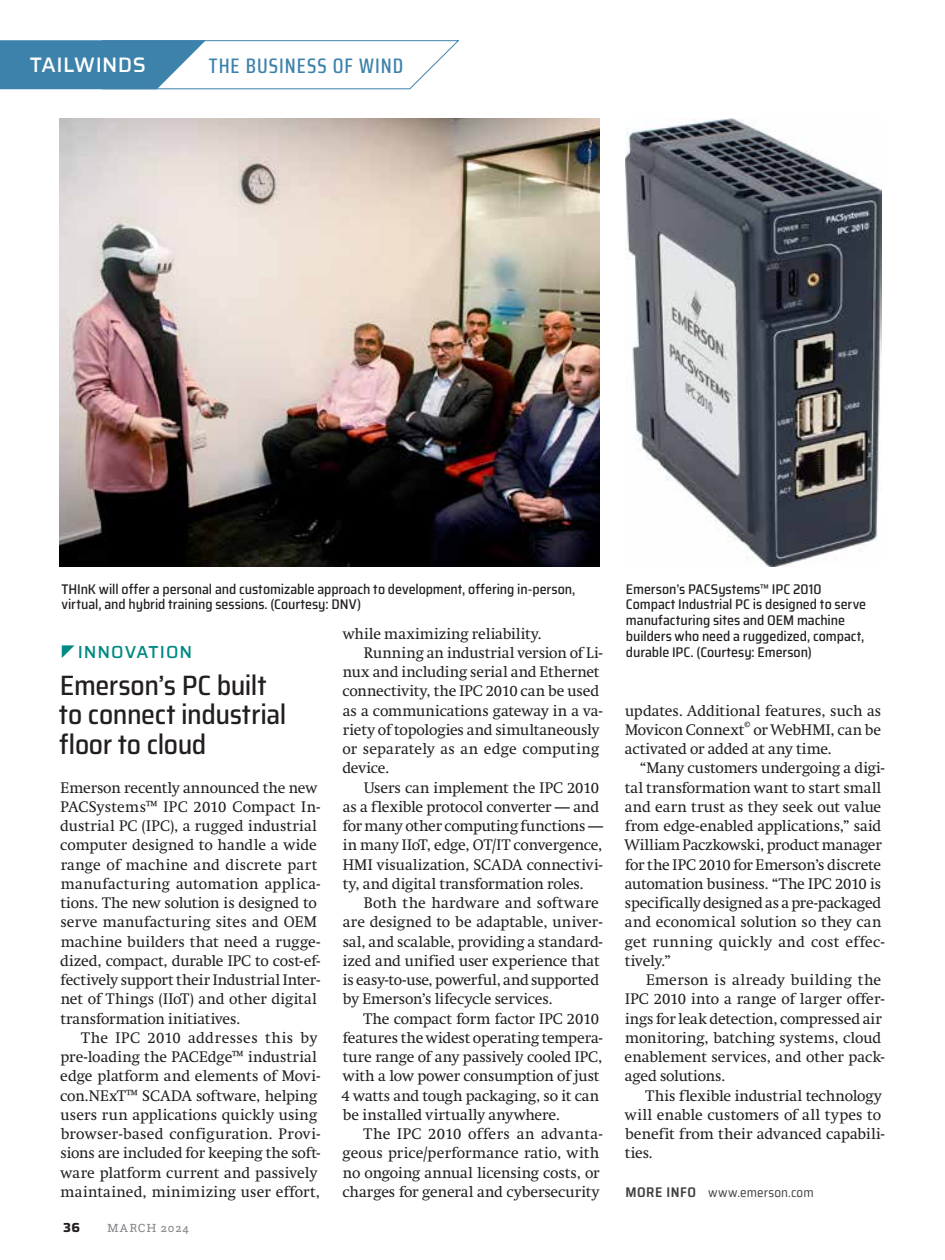
<style>
.page{position:relative;width:945px;height:1260px;background:#fff}
.page>*{position:absolute;margin:0;border:0;box-sizing:border-box;transform-origin:0 0}
.t1{font:500 semi-condensed 28px/29.8px "Saira";letter-spacing:-.015em;color:#231f20}
.t2{font:500 21px "Saira Condensed";letter-spacing:.05em;color:#3d82ab}
.t3{font:500 21px "Saira";letter-spacing:.015em;color:#fff}
.t4{font:500 17.5px "Saira";letter-spacing:.055em;color:#008a83}
.t5{font:15.05px/19.2px "Swift";color:#231f20}
.t6{font:15.05px "Swift";letter-spacing:.02em;color:#231f20}
.t7{font:15.05px "Swift";letter-spacing:.03em;color:#231f20}
.t8{font:500 semi-condensed 14px/15.8px "Saira";letter-spacing:-.005em;color:#231f20}
.t9{font:semi-condensed 13.12px "Saira";letter-spacing:.01em;color:#414042}
.t10{font:700 13.12px "Saira";color:#231f20}
.t11{font:12.25px "Questa Slab";letter-spacing:.07em;color:#808285}
.t12{font:7.17px "Swift";color:#231f20}
.s1{font-weight:600;font-size:14px}
</style>
<div class="page">
<img style="left:60px;top:119px;width:540px;height:448px">
<img style="left:626px;top:119px;width:256px;height:448px">
<svg style="left:0;top:40px;width:460px;height:50px"></svg>
<h2 class="t3" style="left:30px;top:49px;width:118px">TAILWINDS</h2>
<h2 class="t2" style="left:209px;top:50px;width:196px">THE BUSINESS OF WIND</h2>
<p class="t8" style="left:61px;top:581px;width:515px">THInK will offer a personal and customizable approach to development, offering in-person, virtual, and hybrid training sessions. (Courtesy: DNV)</p>
<p class="t8" style="left:626px;top:581px;width:242px">Emerson’s PACSystems™ IPC 2010<br>Compact Industrial PC is designed to serve manufacturing sites and OEM machine builders who need a ruggedized, compact, durable IPC. (Courtesy: Emerson)</p>
<p class="t5" style="left:343px;top:624px;width:200px">while maximizing reliability.</p>
<p class="t5" style="left:364px;top:643px;width:240px">Running an industrial version of Li-</p>
<p class="t5" style="left:343px;top:662px;width:258px">nux and including serial and Ethernet</p>
<p class="t5" style="left:342px;top:682px;width:258px">connectivity, the IPC 2010 can be used</p>
<p class="t5" style="left:343px;top:701px;width:261px">as a communications gateway in a va-</p>
<p class="t5" style="left:343px;top:720px;width:258px">riety of topologies and simultaneously</p>
<p class="t5" style="left:342px;top:739px;width:258px">or separately as an edge computing</p>
<p class="t5" style="left:342px;top:759px;width:48px">device.</p>
<p class="t5" style="left:364px;top:778px;width:236px">Users can implement the IPC 2010</p>
<p class="t5" style="left:343px;top:797px;width:258px">as a flexible protocol converter — and</p>
<p class="t5" style="left:343px;top:816px;width:262px">for many other computing functions —</p>
<p class="t5" style="left:343px;top:836px;width:261px">in many IIoT, edge, OT/IT convergence,</p>
<p class="t5" style="left:343px;top:855px;width:261px">HMI visualization, SCADA connectivi-</p>
<p class="t5" style="left:343px;top:874px;width:242px">ty, and digital transformation roles.</p>
<p class="t6" style="left:364px;top:894px;width:237px">Both the hardware and software</p>
<p class="t5" style="left:343px;top:913px;width:261px">are designed to be adaptable, univer-</p>
<p class="t5" style="left:343px;top:932px;width:261px">sal, and scalable, providing a standard-</p>
<p class="t5" style="left:343px;top:951px;width:258px">ized and unified user experience that</p>
<p class="t5" style="left:343px;top:970px;width:258px">is easy-to-use, powerful, and supported</p>
<p class="t5" style="left:343px;top:990px;width:211px">by Emerson’s lifecycle services.</p>
<p class="t5" style="left:363px;top:1009px;width:237px">The compact form factor IPC 2010</p>
<p class="t5" style="left:343px;top:1028px;width:261px">features the widest operating tempera-</p>
<p class="t5" style="left:343px;top:1047px;width:261px">ture range of any passively cooled IPC,</p>
<p class="t5" style="left:343px;top:1067px;width:258px">with a low power consumption of just</p>
<p class="t5" style="left:342px;top:1086px;width:259px">4 watts and tough packaging, so it can</p>
<p class="t5" style="left:343px;top:1105px;width:218px">be installed virtually anywhere.</p>
<p class="t7" style="left:363px;top:1125px;width:241px">The IPC 2010 offers an advanta-</p>
<p class="t5" style="left:343px;top:1144px;width:258px">geous price/performance ratio, with</p>
<p class="t5" style="left:343px;top:1163px;width:258px">no ongoing annual licensing costs, or</p>
<p class="t5" style="left:342px;top:1182px;width:259px">charges for general and cybersecurity</p>
<p class="t4" style="left:78px;top:639px;width:116px">INNOVATION</p>
<h1 class="t1" style="left:59px;top:670px;width:229px">Emerson’s PC built to connect industrial floor to cloud</h1>
<p class="t5" style="left:60px;top:778px;width:262px">Emerson recently announced the new PACSystems™ IPC 2010 Compact In&shy;dustrial PC (IPC), a rugged industrial computer designed to handle a wide range of machine and discrete part manufacturing automation applica&shy;tions. The new solution is designed to serve manufacturing sites and OEM machine builders that need a rugge&shy;dized, compact, durable IPC to cost-ef&shy;fectively support their Industrial Inter&shy;net of Things (IIoT) and other digital transformation initiatives.</p>
<p class="t5" style="left:60px;top:1028px;width:262px;text-indent:21px">The IPC 2010 addresses this by pre-loading the PACEdge™ industrial edge platform and elements of Movi&shy;con.NExT™ SCADA software, helping users run applications quickly using browser-based configuration. Provi&shy;sions are included for keeping the soft&shy;ware platform current and passively maintained, minimizing user effort,</p>
<p class="t5" style="left:625px;top:701px;width:258px">updates. Additional features, such as<br>Movicon Connext</p>
<p class="t12" style="left:745px;top:721px;width:7px">©</p>
<p class="t5" style="left:625px;top:720px;width:258px;text-indent:128px">or WebHMI, can be activated or added at any time.</p>
<p class="t5" style="left:624px;top:759px;width:262px;text-indent:15px">“Many customers undergoing a digi&shy;tal transformation want to start small and earn trust as they seek out value from edge-enabled applications,” said William Paczkowski, product manager for the IPC 2010 for Emerson’s discrete automation business. “The IPC 2010 is specifically designed as a pre-packaged and economical solution so they can get running quickly and cost effec&shy;tively.”</p>
<p class="t5" style="left:625px;top:970px;width:262px;text-indent:21px">Emerson is already building the IPC 2010 into a range of larger offer&shy;ings for leak detection, compressed air monitoring, batching systems, cloud enablement services, and other pack&shy;aged solutions.</p>
<p class="t5" style="left:625px;top:1086px;width:261px;text-indent:21px">This flexible industrial technology will enable customers of all types to benefit from their advanced capabili&shy;ties.</p>
<p class="t9" style="left:625px;top:1183px;width:190px"><span class="s1">MORE INFO</span> www.emerson.com</p>
<p class="t10" style="left:63px;top:1218px;width:19px">36</p>
<p class="t11" style="left:107px;top:1220px;width:84px">MARCH 2024</p>
</div>
